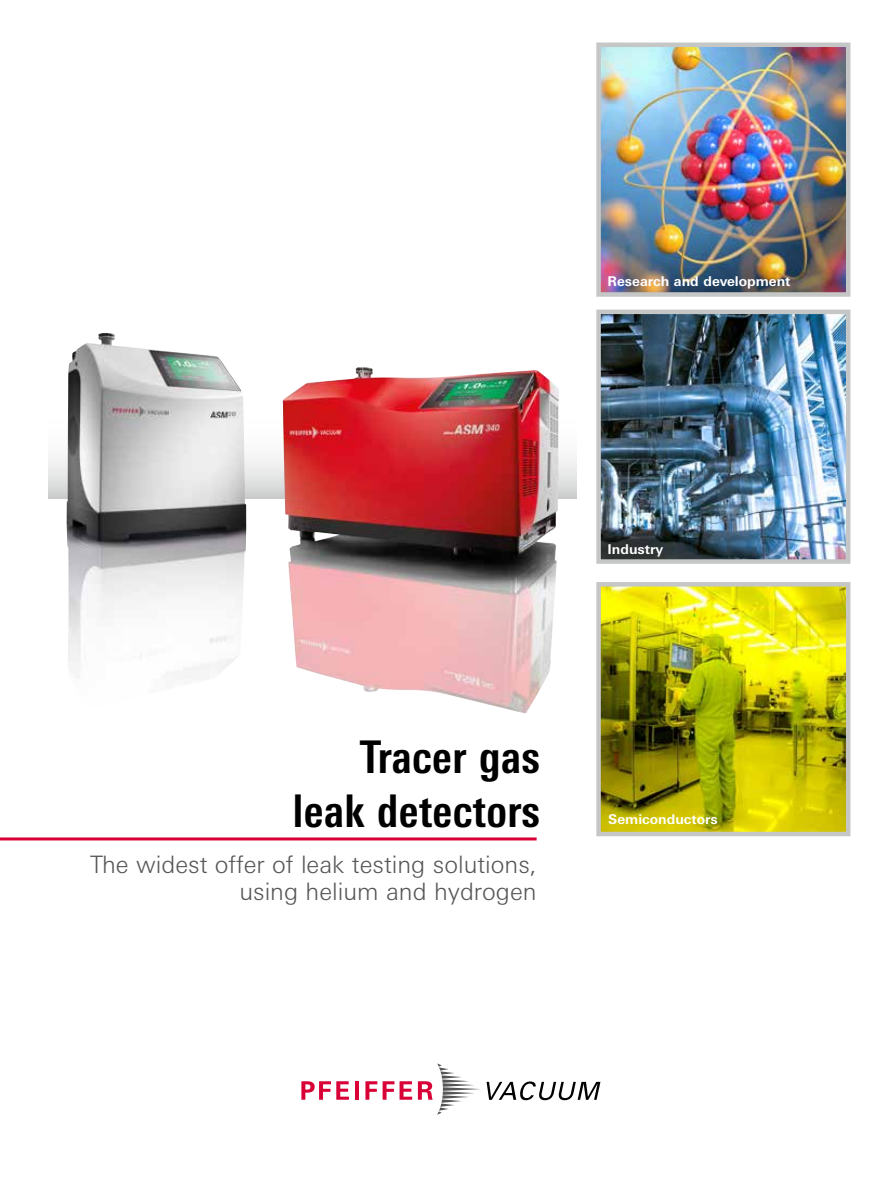
<style>
.page{position:relative;width:893px;height:1191px;background:#fff}
.page>*{position:absolute;margin:0;border:0;box-sizing:border-box;transform-origin:0 0}
.t1{font:700 condensed 45px/54px "Univers Next Pro";letter-spacing:.01em;color:#000;text-align:right}
.t2{font:300 24px/27px "Univers Next W1 G";color:#565656;text-align:right}
.t3{font:700 13.5px "Univers Next W1 G";color:#fff}
</style>
<div class="page">
<img style="left:602px;top:588px;width:242px;height:242px">
<div style="left:596px;top:582px;width:254px;height:254px;border:5px solid #c5c6c6"></div>
<img style="left:602px;top:49px;width:242px;height:242px">
<div style="left:596px;top:43px;width:254px;height:254px;border:5px solid #c5c6c6"></div>
<svg style="left:48px;top:400px;width:529px;height:99px"></svg>
<img style="left:602px;top:315px;width:242px;height:243px">
<div style="left:596px;top:309px;width:254px;height:255px;border:5px solid #c5c6c6"></div>
<hr style="left:0;top:837px;width:537px;height:3px;background:#d80035">
<svg style="left:487px;top:1081px;width:113px;height:19px"></svg>
<svg style="left:301px;top:1081px;width:48px;height:18px"></svg>
<hr style="left:355px;top:1081px;width:4px;height:18px;background:#d80036">
<svg style="left:365px;top:1081px;width:12px;height:18px"></svg>
<svg style="left:383px;top:1081px;width:11px;height:18px"></svg>
<svg style="left:400px;top:1081px;width:12px;height:18px"></svg>
<svg style="left:418px;top:1063px;width:62px;height:51px"></svg>
<img style="left:283px;top:367px;width:276px;height:347px">
<img style="left:67px;top:333px;width:179px;height:345px">
<p class="t3" style="left:608px;top:275px;width:184px">Research and development</p>
<p class="t3" style="left:608px;top:543px;width:57px">Industry</p>
<h1 class="t1" style="left:293px;top:733px;width:249px">Tracer gas leak detectors</h1>
<p class="t2" style="left:90px;top:853px;width:448px">The widest offer of leak testing solutions, using helium and hydrogen</p>
<p class="t3" style="left:608px;top:813px;width:111px">Semiconductors</p>
</div>
